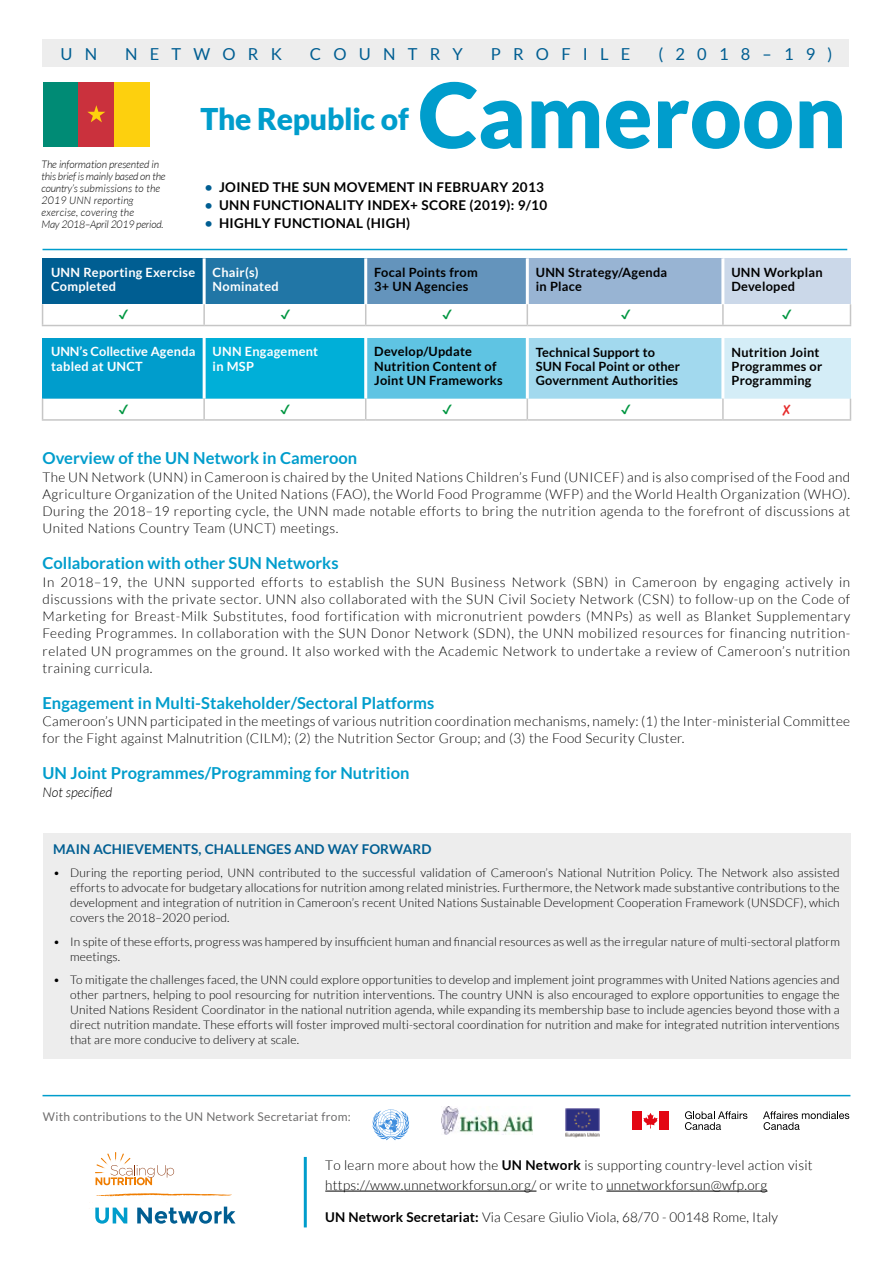
<style>
.page{position:relative;width:893px;height:1263px;background:#fff}
.page>*{position:absolute;margin:0;border:0;box-sizing:border-box;transform-origin:0 0}
.t1{font:900 90px "Lato";color:#009dcc}
.t2{font:900 30px "Lato";letter-spacing:-.01em;color:#009dcc}
.t3{font:700 16.5px "Lato";color:#009dcc}
.t4{font:16.5px "Lato";letter-spacing:.74em;color:#005e92}
.t5{font:300 13.5px/17.2px "Lato";letter-spacing:.02em;color:#000;text-align:justify}
.t6{font:700 13.5px "Lato";letter-spacing:.02em;color:#000}
.t7{font:700 13.5px "Lato";letter-spacing:.01em;color:#005e92}
.t8{font:italic 300 13.5px "Lato";color:#000}
.t9{font:700 12.75px/14.2px "Lato";letter-spacing:.02em;color:#000}
.t10{font:700 12.75px/14.2px "Lato";letter-spacing:.02em;color:#fff}
.t11{font:300 12px/15px "Lato";letter-spacing:.01em;color:#000;text-align:justify}
.t12{font:12px "Lato";letter-spacing:.02em;color:#706f6f}
.t13{font:italic 300 10.5px/12px "Lato";letter-spacing:-.01em;color:#000}
.s1{color:#005e92}
.s2{font-weight:700}
</style>
<div class="page">
<div style="left:43px;top:82px;width:35px;height:65px;background:#008b75"></div>
<div style="left:78px;top:82px;width:36px;height:65px;background:#ca313d"></div>
<div style="left:114px;top:82px;width:36px;height:65px;background:#fdd00e"></div>
<svg style="left:87px;top:105px;width:18px;height:17px"></svg>
<div style="left:43px;top:39px;width:806px;height:28px;background:#ededed"></div>
<hr style="left:325px;top:1191px;width:211px;height:1px;background:#000">
<hr style="left:606px;top:1191px;width:161px;height:1px;background:#000">
<hr style="left:304px;top:1157px;width:3px;height:70px;background:#009dcc">
<svg style="left:92px;top:1193px;width:143px;height:31px"></svg>
<svg style="left:95px;top:1152px;width:79px;height:33px"></svg>
<img style="left:441px;top:1107px;width:91px;height:27px">
<svg style="left:373px;top:1109px;width:36px;height:31px"></svg>
<svg style="left:643px;top:1113px;width:15px;height:15px"></svg>
<div style="left:632px;top:1111px;width:9px;height:19px;background:#e30613"></div>
<div style="left:660px;top:1111px;width:9px;height:19px;background:#e30613"></div>
<svg style="left:763px;top:1111px;width:86px;height:19px"></svg>
<svg style="left:685px;top:1111px;width:62px;height:19px"></svg>
<img style="left:565px;top:1108px;width:35px;height:30px">
<hr style="left:43px;top:249px;width:804px;height:1px;background:#009dcc">
<hr style="left:43px;top:1095px;width:807px;height:1px;background:#009dcc">
<div style="left:43px;top:833px;width:808px;height:225px;background:#ededed"></div>
<div style="left:43px;top:258px;width:161px;height:46px;background:#005e92"></div>
<div style="left:204px;top:258px;width:162px;height:46px;background:#2176a6"></div>
<div style="left:366px;top:258px;width:161px;height:46px;background:#6494bc"></div>
<div style="left:527px;top:258px;width:196px;height:46px;background:#98b4d3"></div>
<div style="left:723px;top:258px;width:127px;height:46px;background:#cbd8e9"></div>
<hr style="left:203px;top:258px;width:3px;height:46px;background:#fff">
<hr style="left:364px;top:258px;width:3px;height:46px;background:#fff">
<hr style="left:526px;top:258px;width:3px;height:46px;background:#fff">
<hr style="left:721px;top:258px;width:3px;height:46px;background:#fff">
<hr style="left:42px;top:325px;width:162px;height:1px;background:#c6c6c6">
<hr style="left:204px;top:325px;width:162px;height:1px;background:#c6c6c6">
<hr style="left:366px;top:325px;width:161px;height:1px;background:#c6c6c6">
<hr style="left:527px;top:325px;width:196px;height:1px;background:#c6c6c6">
<hr style="left:723px;top:325px;width:128px;height:1px;background:#c6c6c6">
<div style="left:43px;top:338px;width:161px;height:61px;background:#009dcc"></div>
<div style="left:204px;top:338px;width:162px;height:61px;background:#00afd8"></div>
<div style="left:366px;top:338px;width:161px;height:61px;background:#5fc4e3"></div>
<div style="left:527px;top:338px;width:196px;height:61px;background:#a2d9ee"></div>
<div style="left:723px;top:338px;width:127px;height:61px;background:#d4edf7"></div>
<hr style="left:203px;top:338px;width:3px;height:61px;background:#fff">
<hr style="left:364px;top:338px;width:3px;height:61px;background:#fff">
<hr style="left:526px;top:338px;width:3px;height:61px;background:#fff">
<hr style="left:721px;top:338px;width:3px;height:61px;background:#fff">
<hr style="left:42px;top:419px;width:162px;height:2px;background:#c6c6c6">
<hr style="left:204px;top:419px;width:162px;height:2px;background:#c6c6c6">
<hr style="left:366px;top:419px;width:161px;height:2px;background:#c6c6c6">
<hr style="left:527px;top:419px;width:196px;height:2px;background:#c6c6c6">
<hr style="left:723px;top:419px;width:128px;height:2px;background:#c6c6c6">
<svg style="left:42px;top:304px;width:809px;height:21px"></svg>
<svg style="left:42px;top:399px;width:809px;height:21px"></svg>
<p class="t4" style="left:60px;top:45px;width:38px">U N</p>
<p class="t4" style="left:125px;top:45px;width:158px">NETWORK</p>
<p class="t4" style="left:310px;top:45px;width:154px">COUNTRY</p>
<p class="t4" style="left:491px;top:45px;width:141px">PROFILE</p>
<p class="t4" style="left:658px;top:45px;width:176px">(2018–19)</p>
<p class="t13" style="left:41px;top:159px;width:126px">The information presented in this brief is mainly based on the country’s submissions to the<br>2019 UNN reporting exercise, covering the<br>May 2018–April 2019 period.</p>
<h2 class="t2" style="left:200px;top:101px;width:210px">The Republic of</h2>
<h1 class="t1" style="left:418px;top:62px;width:429px">Cameroon</h1>
<p class="t6" style="left:205px;top:179px;width:341px"><span class="s1">•</span> JOINED THE SUN MOVEMENT IN FEBRUARY 2013</p>
<p class="t6" style="left:205px;top:197px;width:344px"><span class="s1">•</span> UNN FUNCTIONALITY INDEX+ SCORE (2019): 9/10</p>
<p class="t6" style="left:205px;top:215px;width:207px"><span class="s1">•</span> HIGHLY FUNCTIONAL (HIGH)</p>
<p class="t10" style="left:51px;top:265px;width:146px">UNN Reporting Exercise<br>Completed</p>
<p class="t10" style="left:213px;top:265px;width:68px">Chair(s)<br>Nominated</p>
<p class="t9" style="left:374px;top:265px;width:105px">Focal Points from<br>3+ UN Agencies</p>
<p class="t9" style="left:536px;top:265px;width:133px">UNN Strategy/Agenda in Place</p>
<p class="t9" style="left:731px;top:265px;width:93px">UNN Workplan<br>Developed</p>
<p class="t10" style="left:51px;top:344px;width:146px">UNN’s Collective Agenda tabled at UNCT</p>
<p class="t10" style="left:213px;top:344px;width:107px">UNN Engagement in MSP</p>
<p class="t9" style="left:374px;top:344px;width:130px">Develop/Update<br>Nutrition Content of<br>Joint UN Frameworks</p>
<p class="t9" style="left:536px;top:345px;width:146px">Technical Support to<br>SUN Focal Point or other<br>Government Authorities</p>
<p class="t9" style="left:731px;top:345px;width:92px">Nutrition Joint<br>Programmes or<br>Programming</p>
<p class="t3" style="left:43px;top:449px;width:316px">Overview of the UN Network in Cameroon</p>
<p class="t5" style="left:43px;top:468px;width:809px">The UN Network (UNN) in Cameroon is chaired by the United Nations Children’s Fund (UNICEF) and is also comprised of the Food and Agriculture Organization of the United Nations (FAO), the World Food Programme (WFP) and the World Health Organization (WHO).<br>During the 2018–19 reporting cycle, the UNN made notable efforts to bring the nutrition agenda to the forefront of discussions at United Nations Country Team (UNCT) meetings.</p>
<p class="t3" style="left:43px;top:554px;width:298px">Collaboration with other SUN Networks</p>
<p class="t5" style="left:43px;top:573px;width:809px">In 2018–19, the UNN supported efforts to establish the SUN Business Network (SBN) in Cameroon by engaging actively in discussions with the private sector. UNN also collaborated with the SUN Civil Society Network (CSN) to follow-up on the Code of Marketing for Breast-Milk Substitutes, food fortification with micronutrient powders (MNPs) as well as Blanket Supplementary Feeding Programmes. In collaboration with the SUN Donor Network (SDN), the UNN mobilized resources for financing nutrition&shy;related UN programmes on the ground. It also worked with the Academic Network to undertake a review of Cameroon’s nutrition training curricula.</p>
<p class="t3" style="left:43px;top:693px;width:393px">Engagement in Multi-Stakeholder/Sectoral Platforms</p>
<p class="t5" style="left:43px;top:713px;width:809px">Cameroon’s UNN participated in the meetings of various nutrition coordination mechanisms, namely: (1) the Inter-ministerial Committee for the Fight against Malnutrition (CILM); (2) the Nutrition Sector Group; and (3) the Food Security Cluster.</p>
<p class="t3" style="left:43px;top:764px;width:368px">UN Joint Programmes/Programming for Nutrition</p>
<p class="t8" style="left:43px;top:785px;width:71px">Not specified</p>
<p class="t7" style="left:53px;top:841px;width:380px">MAIN ACHIEVEMENTS, CHALLENGES AND WAY FORWARD</p>
<p class="t11" style="left:70px;top:865px;width:771px;text-indent:-17px">• During the reporting period, UNN contributed to the successful validation of Cameroon’s National Nutrition Policy. The Network also assisted efforts to advocate for budgetary allocations for nutrition among related ministries. Furthermore, the Network made substantive contributions to the development and integration of nutrition in Cameroon’s recent United Nations Sustainable Development Cooperation Framework (UNSDCF), which covers the 2018–2020 period.</p>
<p class="t11" style="left:70px;top:934px;width:771px;text-indent:-17px">• In spite of these efforts, progress was hampered by insufficient human and financial resources as well as the irregular nature of multi-sectoral platform meetings.</p>
<p class="t11" style="left:70px;top:972px;width:771px;text-indent:-17px">• To mitigate the challenges faced, the UNN could explore opportunities to develop and implement joint programmes with United Nations agencies and other partners, helping to pool resourcing for nutrition interventions. The country UNN is also encouraged to explore opportunities to engage the United Nations Resident Coordinator in the national nutrition agenda, while expanding its membership base to include agencies beyond those with a direct nutrition mandate. These efforts will foster improved multi-sectoral coordination for nutrition and make for integrated nutrition interventions that are more conducive to delivery at scale.</p>
<p class="t12" style="left:43px;top:1110px;width:309px">With contributions to the UN Network Secretariat from:</p>
<p class="t5" style="left:325px;top:1156px;width:489px;line-height:19.5px">To learn more about how the <span class="s2">UN Network</span> is supporting country-level action visit https://www.unnetworkforsun.org/ or write to unnetworkforsun@wfp.org</p>
<p class="t5" style="left:325px;top:1208px;width:454px"><span class="s2">UN Network Secretariat:</span> Via Cesare Giulio Viola, 68/70 - 00148 Rome, Italy</p>
</div>
